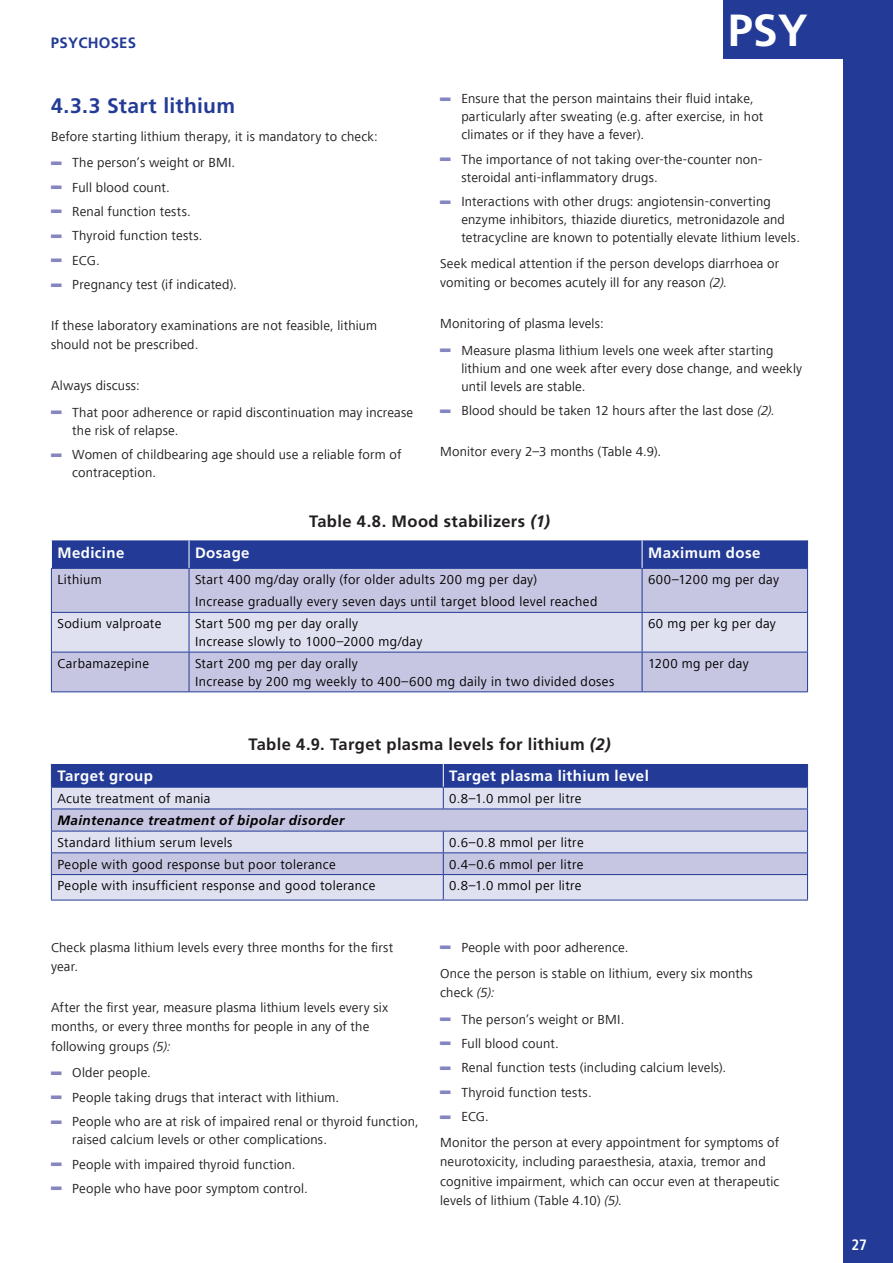
<style>
.page{position:relative;width:893px;height:1263px;background:#fff}
.page>*{position:absolute;margin:0;border:0;box-sizing:border-box;transform-origin:0 0}
.t1{font:700 45px "Frutiger LT Std";color:#fff}
.t2{font:700 37.5px "Frutiger Next LT";color:#8586c0;scale:.56 1}
.sub_2_numbered_a__b{font:700 21px "Frutiger LT Std";letter-spacing:.015em;color:#233b96}
.t3{font:700 16.5px "Frutiger LT Std";letter-spacing:.02em;color:#231f20}
.t4{font:700 15px "Frutiger LT Std";letter-spacing:.025em;color:#fff}
.t5{font:700 15px "Frutiger LT Std";letter-spacing:.015em;color:#233b96}
.t6{font:700 condensed 15px "Frutiger LT Std";color:#fff}
.regular{font:13.5px/18px "Frutiger Next LT";letter-spacing:.015em;color:#231f20}
.t7{font:13.5px/18px "Frutiger Next LT";letter-spacing:.03em;color:#000}
.t8{font:italic 700 13.5px "Frutiger LT Std";letter-spacing:.03em;color:#000}
.s1{font-style:italic}
</style>
<div class="page">
<div style="left:843px;top:0;width:50px;height:1263px;background:#233b96"></div>
<div style="left:723px;top:0;width:120px;height:59px;background:#233b96"></div>
<div style="left:52px;top:569px;width:755px;height:122px;background:#c6c6e2"></div>
<div style="left:52px;top:613px;width:755px;height:39px;background:#e0e1f0"></div>
<hr style="left:51px;top:568px;width:138px;height:1px;background:#233b96">
<hr style="left:51px;top:569px;width:1px;height:43px;background:#233b96">
<hr style="left:189px;top:568px;width:453px;height:1px;background:#233b96">
<hr style="left:189px;top:569px;width:1px;height:43px;background:#233b96">
<hr style="left:642px;top:568px;width:166px;height:1px;background:#233b96">
<hr style="left:642px;top:569px;width:1px;height:43px;background:#233b96">
<hr style="left:807px;top:569px;width:1px;height:43px;background:#233b96">
<hr style="left:51px;top:652px;width:1px;height:39px;background:#233b96">
<hr style="left:51px;top:691px;width:138px;height:1px;background:#233b96">
<hr style="left:189px;top:652px;width:1px;height:39px;background:#233b96">
<hr style="left:189px;top:691px;width:453px;height:1px;background:#233b96">
<hr style="left:642px;top:652px;width:1px;height:39px;background:#233b96">
<hr style="left:807px;top:652px;width:1px;height:39px;background:#233b96">
<hr style="left:642px;top:691px;width:166px;height:1px;background:#233b96">
<hr style="left:51px;top:612px;width:138px;height:1px;background:#233b96">
<hr style="left:51px;top:613px;width:1px;height:39px;background:#233b96">
<hr style="left:51px;top:652px;width:138px;height:1px;background:#233b96">
<hr style="left:189px;top:612px;width:453px;height:1px;background:#233b96">
<hr style="left:189px;top:613px;width:1px;height:39px;background:#233b96">
<hr style="left:189px;top:652px;width:453px;height:1px;background:#233b96">
<hr style="left:642px;top:612px;width:166px;height:1px;background:#233b96">
<hr style="left:642px;top:613px;width:1px;height:39px;background:#233b96">
<hr style="left:807px;top:613px;width:1px;height:39px;background:#233b96">
<hr style="left:642px;top:652px;width:166px;height:1px;background:#233b96">
<div style="left:51px;top:540px;width:757px;height:28px;background:#233b96"></div>
<hr style="left:51px;top:900px;width:392px;height:1px;background:#233b96">
<hr style="left:443px;top:900px;width:365px;height:1px;background:#233b96">
<svg style="left:51px;top:764px;width:757px;height:136px;background:#b0b5d8"></svg>
<p class="t5" style="left:51px;top:34px;width:87px">PSYCHOSES</p>
<p class="sub_2_numbered_a__b" style="left:51px;top:93px;width:186px">4.3.3 Start lithium</p>
<p class="regular" style="left:51px;top:127px;width:328px">Before starting lithium therapy, it is mandatory to check:</p>
<p class="t2" style="left:51px;top:141px;width:20px">–</p>
<p class="regular" style="left:72px;top:154px;width:164px">The person’s weight or BMI.</p>
<p class="t2" style="left:51px;top:166px;width:20px">–</p>
<p class="regular" style="left:72px;top:178px;width:99px">Full blood count.</p>
<p class="t2" style="left:51px;top:190px;width:20px">–</p>
<p class="regular" style="left:72px;top:202px;width:120px">Renal function tests.</p>
<p class="t2" style="left:51px;top:214px;width:20px">–</p>
<p class="regular" style="left:72px;top:227px;width:132px">Thyroid function tests.</p>
<p class="t2" style="left:51px;top:239px;width:20px">–</p>
<p class="regular" style="left:72px;top:251px;width:29px">ECG.</p>
<p class="t2" style="left:51px;top:263px;width:20px">–</p>
<p class="regular" style="left:72px;top:276px;width:166px">Pregnancy test (if indicated).</p>
<p class="regular" style="left:51px;top:316px;width:328px;line-height:19.5px">If these laboratory examinations are not feasible, lithium should not be prescribed.</p>
<p class="regular" style="left:51px;top:377px;width:90px">Always discuss:</p>
<p class="t2" style="left:51px;top:391px;width:20px">–</p>
<p class="regular" style="left:72px;top:403px;width:342px">That poor adherence or rapid discontinuation may increase the risk of relapse.</p>
<p class="t2" style="left:51px;top:433px;width:20px">–</p>
<p class="regular" style="left:72px;top:446px;width:331px">Women of childbearing age should use a reliable form of contraception.</p>
<h1 class="t1" style="left:728px;top:4px;width:82px">PSY</h1>
<p class="t2" style="left:440px;top:77px;width:20px">–</p>
<p class="regular" style="left:461px;top:90px;width:303px">Ensure that the person maintains their fluid intake, particularly after sweating (e.g. after exercise, in hot climates or if they have a fever).</p>
<p class="t2" style="left:440px;top:138px;width:20px">–</p>
<p class="regular" style="left:461px;top:150px;width:303px">The importance of not taking over-the-counter non&shy;steroidal anti-inflammatory drugs.</p>
<p class="t2" style="left:440px;top:180px;width:20px">–</p>
<p class="regular" style="left:461px;top:193px;width:340px">Interactions with other drugs: angiotensin-converting enzyme inhibitors, thiazide diuretics, metronidazole and tetracycline are known to potentially elevate lithium levels.</p>
<p class="regular" style="left:440px;top:254px;width:341px;line-height:19.5px">Seek medical attention if the person develops diarrhoea or vomiting or becomes acutely ill for any reason <span class="s1">(2).</span></p>
<p class="regular" style="left:440px;top:315px;width:165px">Monitoring of plasma levels:</p>
<p class="t2" style="left:440px;top:329px;width:20px">–</p>
<p class="regular" style="left:461px;top:341px;width:342px">Measure plasma lithium levels one week after starting lithium and one week after every dose change, and weekly until levels are stable.</p>
<p class="t2" style="left:440px;top:389px;width:20px">–</p>
<p class="regular" style="left:461px;top:402px;width:315px">Blood should be taken 12 hours after the last dose <span class="s1">(2).</span></p>
<p class="regular" style="left:440px;top:442px;width:223px">Monitor every 2–3 months (Table 4.9).</p>
<p class="t3" style="left:309px;top:511px;width:242px">Table 4.8. Mood stabilizers <span class="s1">(1)</span></p>
<p class="t4" style="left:57px;top:544px;width:68px">Medicine</p>
<p class="t4" style="left:195px;top:544px;width:56px">Dosage</p>
<p class="t4" style="left:648px;top:544px;width:114px">Maximum dose</p>
<p class="t7" style="left:57px;top:571px;width:46px">Lithium</p>
<p class="t7" style="left:195px;top:571px;width:344px">Start 400 mg/day orally (for older adults 200 mg per day)</p>
<p class="t7" style="left:195px;top:593px;width:404px">Increase gradually every seven days until target blood level reached</p>
<p class="t7" style="left:648px;top:571px;width:133px">600–1200 mg per day</p>
<p class="t7" style="left:57px;top:615px;width:105px">Sodium valproate</p>
<p class="t7" style="left:195px;top:615px;width:229px">Start 500 mg per day orally<br>Increase slowly to 1000–2000 mg/day</p>
<p class="t7" style="left:648px;top:615px;width:129px">60 mg per kg per day</p>
<p class="t7" style="left:57px;top:654px;width:93px">Carbamazepine</p>
<p class="t7" style="left:195px;top:654px;width:421px">Start 200 mg per day orally<br>Increase by 200 mg weekly to 400–600 mg daily in two divided doses</p>
<p class="t7" style="left:648px;top:654px;width:102px">1200 mg per day</p>
<p class="t3" style="left:248px;top:734px;width:364px">Table 4.9. Target plasma levels for lithium <span class="s1">(2)</span></p>
<p class="t4" style="left:57px;top:767px;width:97px">Target group</p>
<p class="t4" style="left:449px;top:767px;width:201px">Target plasma lithium level</p>
<p class="t7" style="left:57px;top:789px;width:155px">Acute treatment of mania</p>
<p class="t7" style="left:449px;top:789px;width:134px">0.8–1.0 mmol per litre</p>
<p class="t8" style="left:57px;top:812px;width:288px">Maintenance treatment of bipolar disorder</p>
<p class="t7" style="left:57px;top:833px;width:177px">Standard lithium serum levels</p>
<p class="t7" style="left:449px;top:833px;width:136px">0.6–0.8 mmol per litre</p>
<p class="t7" style="left:57px;top:855px;width:280px">People with good response but poor tolerance</p>
<p class="t7" style="left:449px;top:855px;width:136px">0.4–0.6 mmol per litre</p>
<p class="t7" style="left:57px;top:877px;width:320px">People with insufficient response and good tolerance</p>
<p class="t7" style="left:449px;top:877px;width:134px">0.8–1.0 mmol per litre</p>
<p class="regular" style="left:51px;top:937px;width:344px;line-height:19.5px">Check plasma lithium levels every three months for the first year.</p>
<p class="regular" style="left:51px;top:998px;width:339px;line-height:19.5px">After the first year, measure plasma lithium levels every six months, or every three months for people in any of the following groups <span class="s1">(5):</span></p>
<p class="t2" style="left:51px;top:1051px;width:20px">–</p>
<p class="regular" style="left:72px;top:1064px;width:80px">Older people.</p>
<p class="t2" style="left:51px;top:1076px;width:20px">–</p>
<p class="regular" style="left:72px;top:1088px;width:268px">People taking drugs that interact with lithium.</p>
<p class="t2" style="left:51px;top:1100px;width:20px">–</p>
<p class="regular" style="left:72px;top:1113px;width:348px">People who are at risk of impaired renal or thyroid function, raised calcium levels or other complications.</p>
<p class="t2" style="left:51px;top:1142px;width:20px">–</p>
<p class="regular" style="left:72px;top:1155px;width:225px">People with impaired thyroid function.</p>
<p class="t2" style="left:51px;top:1167px;width:20px">–</p>
<p class="regular" style="left:72px;top:1179px;width:237px">People who have poor symptom control.</p>
<p class="t2" style="left:440px;top:926px;width:20px">–</p>
<p class="regular" style="left:461px;top:938px;width:169px">People with poor adherence.</p>
<p class="regular" style="left:440px;top:963px;width:314px;line-height:19.5px">Once the person is stable on lithium, every six months check <span class="s1">(5):</span></p>
<p class="t2" style="left:440px;top:997px;width:20px">–</p>
<p class="regular" style="left:461px;top:1010px;width:164px">The person’s weight or BMI.</p>
<p class="t2" style="left:440px;top:1022px;width:20px">–</p>
<p class="regular" style="left:461px;top:1034px;width:99px">Full blood count.</p>
<p class="t2" style="left:440px;top:1046px;width:20px">–</p>
<p class="regular" style="left:461px;top:1059px;width:266px">Renal function tests (including calcium levels).</p>
<p class="t2" style="left:440px;top:1071px;width:20px">–</p>
<p class="regular" style="left:461px;top:1083px;width:132px">Thyroid function tests.</p>
<p class="t2" style="left:440px;top:1095px;width:20px">–</p>
<p class="regular" style="left:461px;top:1107px;width:29px">ECG.</p>
<p class="regular" style="left:440px;top:1133px;width:341px;line-height:19.5px">Monitor the person at every appointment for symptoms of neurotoxicity, including paraesthesia, ataxia, tremor and cognitive impairment, which can occur even at therapeutic levels of lithium (Table 4.10) <span class="s1">(5).</span></p>
<p class="t6" style="left:851px;top:1236px;width:17px">27</p>
</div>
